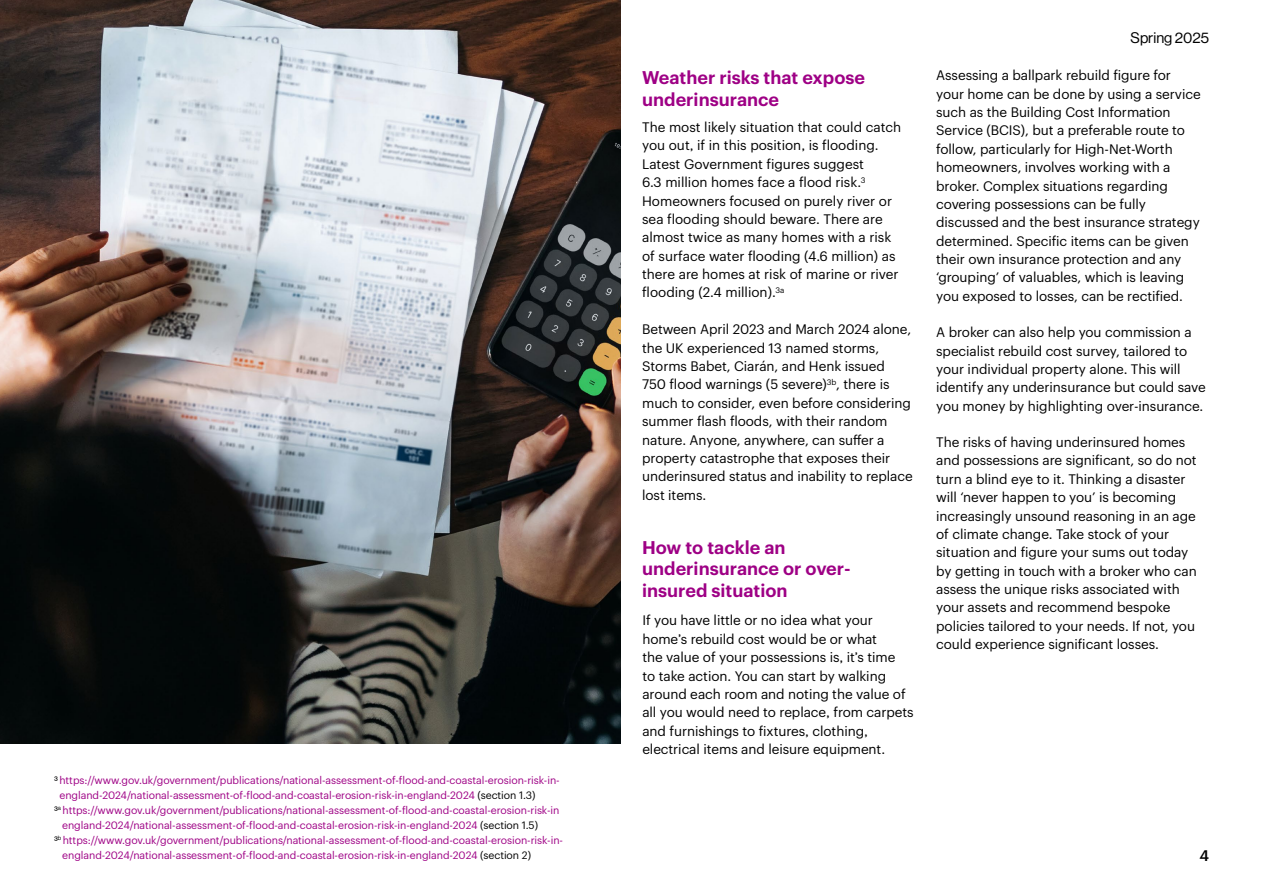
<style>
.page{position:relative;width:1263px;height:893px;background:#fff}
.page>*{position:absolute;margin:0;border:0;box-sizing:border-box;transform-origin:0 0}
.t1{font:600 18px/21.6px "Graphik";color:#9e0085}
.t2{font:15px "N Haas Grotesk DS Pro 55 Rg";color:#000}
.t3{font:500 15px "Graphik";color:#000}
.t4{font:13.5px/18.3px "Graphik";letter-spacing:-.005em;color:#000}
.t5{font:10.5px "Graphik";letter-spacing:-.005em;color:#9e0085}
.s1{font-family:"N Haas Grotesk DS Pro 55 Rg";color:#000}
.s2{color:#000}
</style>
<div class="page">
<img style="left:0;top:0;width:621px;height:743px">
<p class="t5" style="left:54px;top:772px;width:507px"><span class="s1">3</span> https://www.gov.uk/government/publications/national-assessment-of-flood-and-coastal-erosion-risk-in-</p>
<p class="t5" style="left:59px;top:787px;width:477px">england-2024/national-assessment-of-flood-and-coastal-erosion-risk-in-england-2024 <span class="s2">(section 1.3)</span></p>
<p class="t5" style="left:54px;top:802px;width:507px"><span class="s1">3</span><sup>a</sup> https://www.gov.uk/government/publications/national-assessment-of-flood-and-coastal-erosion-risk-in</p>
<p class="t5" style="left:62px;top:817px;width:477px">england-2024/national-assessment-of-flood-and-coastal-erosion-risk-in-england-2024 <span class="s2">(section 1.5)</span></p>
<p class="t5" style="left:54px;top:832px;width:511px"><span class="s1">3</span><sup>b</sup> https://www.gov.uk/government/publications/national-assessment-of-flood-and-coastal-erosion-risk-in-</p>
<p class="t5" style="left:62px;top:847px;width:470px">england-2024/national-assessment-of-flood-and-coastal-erosion-risk-in-england-2024 <span class="s2">(section 2)</span></p>
<h1 class="t1" style="left:642px;top:65px;width:224px">Weather risks that expose underinsurance</h1>
<p class="t4" style="left:642px;top:117px;width:261px">The most likely situation that could catch you out, if in this position, is flooding.<br>Latest Government figures suggest<br>6.3 million homes face a flood risk.<sup>3<br></sup>Homeowners focused on purely river or sea flooding should beware. There are almost twice as many homes with a risk of surface water flooding (4.6 million) as there are homes at risk of marine or river flooding (2.4 million).<sup>3a</sup></p>
<p class="t4" style="left:642px;top:319px;width:272px">Between April 2023 and March 2024 alone, the UK experienced 13 named storms, Storms Babet, Ciarán, and Henk issued<br>750 flood warnings (5 severe)<sup>3b</sup>, there is much to consider, even before considering summer flash floods, with their random nature. Anyone, anywhere, can suffer a property catastrophe that exposes their underinsured status and inability to replace lost items.</p>
<h1 class="t1" style="left:642px;top:535px;width:210px">How to tackle an underinsurance or over&shy;insured situation</h1>
<p class="t4" style="left:642px;top:610px;width:273px">If you have little or no idea what your home’s rebuild cost would be or what<br>the value of your possessions is, it’s time<br>to take action. You can start by walking around each room and noting the value of all you would need to replace, from carpets and furnishings to fixtures, clothing, electrical items and leisure equipment.</p>
<p class="t2" style="left:1131px;top:30px;width:80px">Spring 2025</p>
<p class="t4" style="left:936px;top:65px;width:266px">Assessing a ballpark rebuild figure for your home can be done by using a service such as the Building Cost Information Service (BCIS), but a preferable route to follow, particularly for High-Net-Worth homeowners, involves working with a broker. Complex situations regarding covering possessions can be fully discussed and the best insurance strategy determined. Specific items can be given their own insurance protection and any ‘grouping’ of valuables, which is leaving you exposed to losses, can be rectified.</p>
<p class="t4" style="left:936px;top:322px;width:271px">A broker can also help you commission a specialist rebuild cost survey, tailored to your individual property alone. This will identify any underinsurance but could save you money by highlighting over-insurance.</p>
<p class="t4" style="left:936px;top:432px;width:262px">The risks of having underinsured homes and possessions are significant, so do not turn a blind eye to it. Thinking a disaster will ‘never happen to you’ is becoming increasingly unsound reasoning in an age of climate change. Take stock of your situation and figure your sums out today by getting in touch with a broker who can assess the unique risks associated with your assets and recommend bespoke policies tailored to your needs. If not, you could experience significant losses.</p>
<p class="t3" style="left:1199px;top:844px;width:11px">4</p>
</div>
